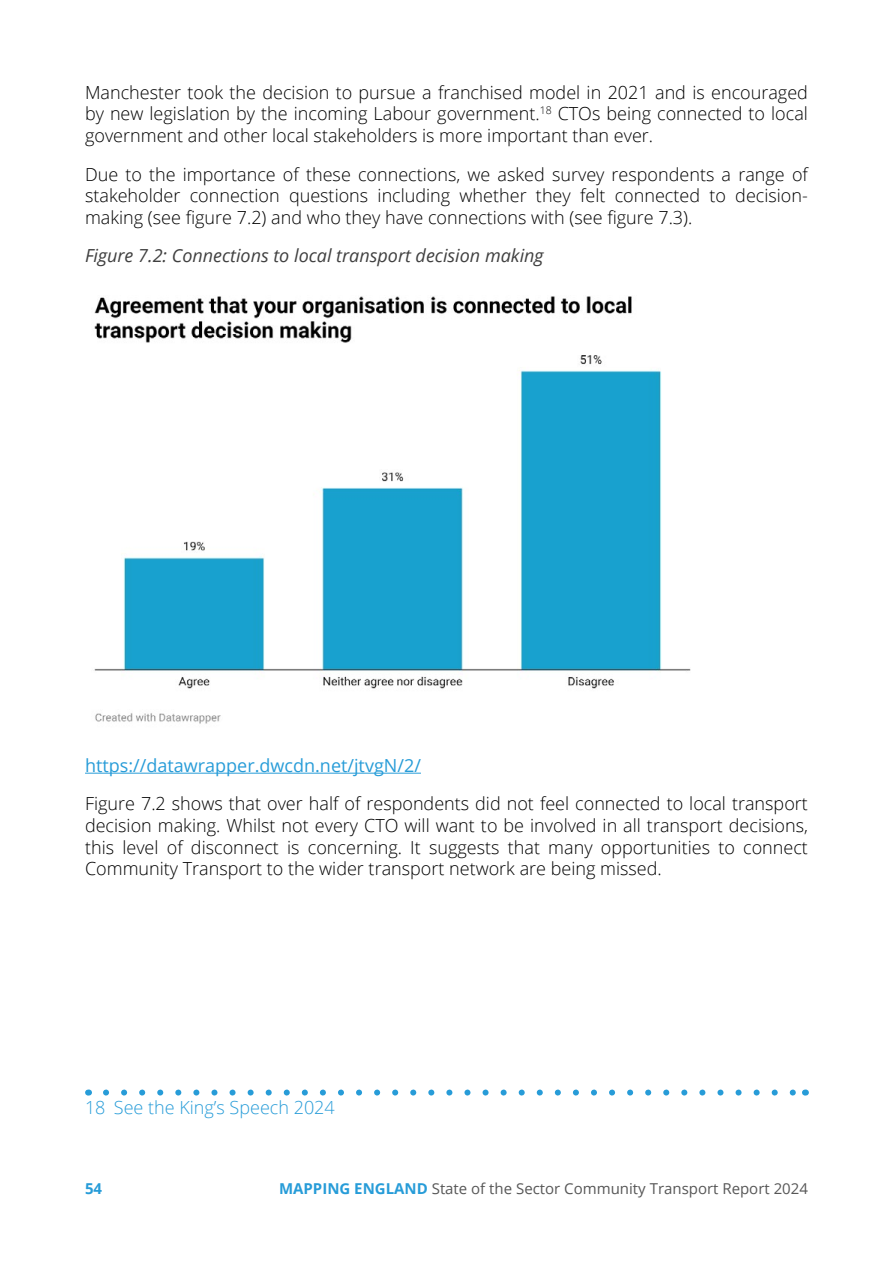
<style>
.page{position:relative;width:893px;height:1263px;background:#fff}
.page>*{position:absolute;margin:0;border:0;box-sizing:border-box;transform-origin:0 0}
.t1{font:300 18px/21.6px "Open Sans";color:#000;text-align:justify}
.t2{font:italic 18px "Open Sans";color:#404040}
.t3{font:18px "Open Sans";color:#279cd8}
.t4{font:300 18px "Open Sans";color:#279cd8}
.t5{font:15px "Open Sans";color:#575757}
.t6{font:700 15px "Open Sans";color:#279cd8}
.s1{font-weight:700;color:#279cd8}
</style>
<div class="page">
<hr style="left:85px;top:773px;width:336px;height:1px;background:#279cd8">
<img style="left:94px;top:296px;width:597px;height:428px">
<svg style="left:106px;top:1089px;width:690px;height:6px"></svg>
<p class="t1" style="left:85px;top:81px;width:724px">Manchester took the decision to pursue a franchised model in 2021 and is encouraged by new legislation by the incoming Labour government.<sup>18</sup> CTOs being connected to local government and other local stakeholders is more important than ever.</p>
<p class="t1" style="left:85px;top:163px;width:724px">Due to the importance of these connections, we asked survey respondents a range of stakeholder connection questions including whether they felt connected to decision&shy;making (see figure 7.2) and who they have connections with (see figure 7.3).</p>
<p class="t2" style="left:85px;top:244px;width:460px">Figure 7.2: Connections to local transport decision making</p>
<p class="t3" style="left:85px;top:753px;width:337px">https://datawrapper.dwcdn.net/jtvgN/2/</p>
<p class="t1" style="left:85px;top:793px;width:724px">Figure 7.2 shows that over half of respondents did not feel connected to local transport decision making. Whilst not every CTO will want to be involved in all transport decisions, this level of disconnect is concerning. It suggests that many opportunities to connect Community Transport to the wider transport network are being missed.</p>
<p class="t4" style="left:85px;top:1095px;width:251px">18 See the King’s Speech 2024</p>
<p class="t6" style="left:85px;top:1177px;width:19px">54</p>
<p class="t5" style="left:279px;top:1178px;width:530px"><span class="s1">MAPPING ENGLAND</span> State of the Sector Community Transport Report 2024</p>
</div>
